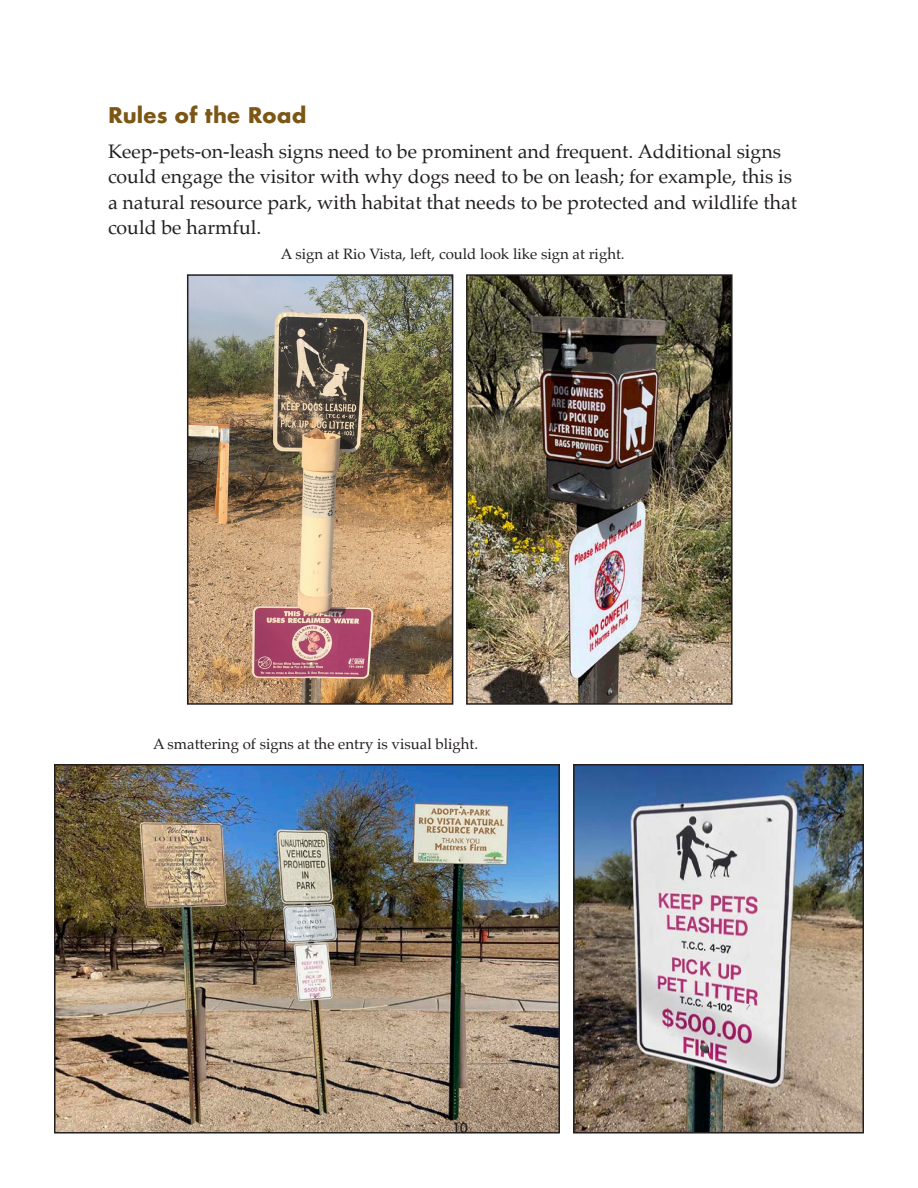
<style>
.page{position:relative;width:918px;height:1188px;background:#fff}
.page>*{position:absolute;margin:0;border:0;box-sizing:border-box;transform-origin:0 0}
.t1{font:700 21px "Futura";color:#7b5615}
.t2{font:19.5px/25.5px "Palatino";color:#231f20}
.t3{font:15px "Palatino";color:#231f20}
.t4{font:500 13.5px "Futura";color:#231f20}
</style>
<div class="page">
<img style="left:57px;top:767px;width:500px;height:364px">
<div style="left:54px;top:764px;width:506px;height:370px;border:2px solid #231f20"></div>
<img style="left:190px;top:277px;width:260px;height:425px">
<div style="left:187px;top:274px;width:266px;height:431px;border:2px solid #231f20"></div>
<img style="left:469px;top:277px;width:261px;height:425px">
<div style="left:466px;top:274px;width:267px;height:431px;border:2px solid #231f20"></div>
<img style="left:576px;top:767px;width:285px;height:364px">
<div style="left:573px;top:764px;width:291px;height:370px;border:2px solid #231f20"></div>
<p class="t1" style="left:108px;top:100px;width:200px">Rules of the Road</p>
<p class="t2" style="left:108px;top:138px;width:691px">Keep-pets-on-leash signs need to be prominent and frequent. Additional signs could engage the visitor with why dogs need to be on leash; for example, this is a natural resource park, with habitat that needs to be protected and wildlife that could be harmful.</p>
<p class="t3" style="left:281px;top:241px;width:345px">A sign at Rio Vista, left, could look like sign at right.</p>
<p class="t3" style="left:153px;top:732px;width:327px">A smattering of signs at the entry is visual blight.</p>
<p class="t4" style="left:452px;top:1118px;width:17px">10</p>
</div>
